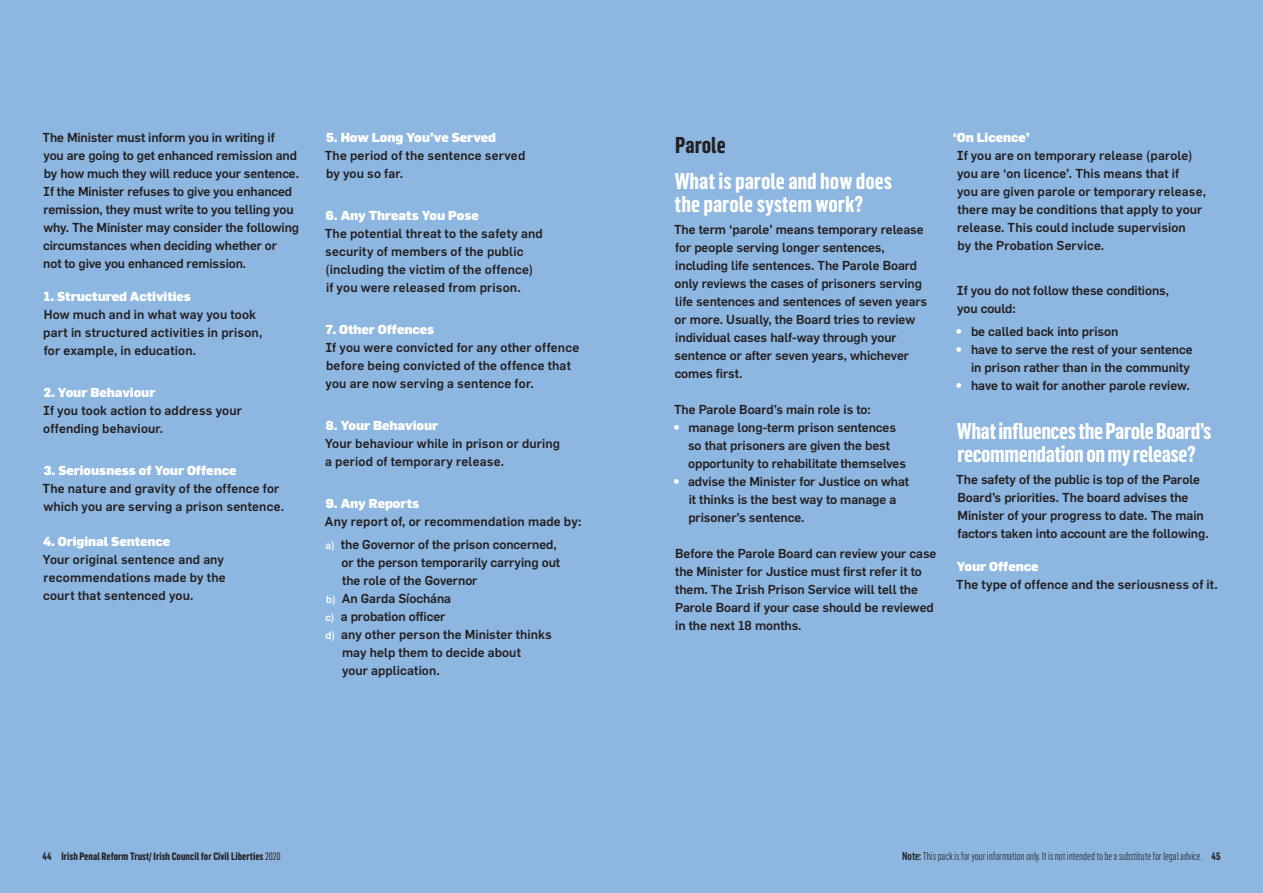
<style>
.page{position:relative;width:1263px;height:893px;background:#8db6e1}
.page>*{position:absolute;margin:0;border:0;box-sizing:border-box;transform-origin:0 0}
.t1{font:700 22.5px/22.5px "Flama Condensed";letter-spacing:-.02em;color:#fff}
.t2{font:700 22.5px/22.5px "Flama Condensed";color:#fff}
.t3{font:700 22.5px "Flama Condensed";color:#231f20}
.t4{font:500 12.75px/18px "Flama";letter-spacing:-.005em;color:#231f20}
.t5{font:500 12.75px/18px "Flama";letter-spacing:.015em;color:#231f20}
.t6{font:900 12.75px "Flama";letter-spacing:-.005em;color:#fff}
.t7{font:300 11.25px "Flama Condensed";letter-spacing:-.01em;color:#231f20}
.t8{font:700 10.5px "Flama Condensed";letter-spacing:.005em;color:#231f20}
.s1{font-size:10.5px;color:#fff}
.s2{font-weight:900;color:#fff}
.s3{font-weight:500}
.s4{font-weight:700;font-size:10.5px}
.s5{font-weight:400}
</style>
<div class="page">
<p class="t4" style="left:43px;top:128px;width:258px">The Minister must inform you in writing if<br>you are going to get enhanced remission and by how much they will reduce your sentence.<br>If the Minister refuses to give you enhanced remission, they must write to you telling you why. The Minister may consider the following circumstances when deciding whether or<br>not to give you enhanced remission.</p>
<p class="t6" style="left:44px;top:288px;width:149px">1. Structured Activities</p>
<p class="t5" style="left:43px;top:305px;width:221px">How much and in what way you took part in structured activities in prison, for example, in education.</p>
<p class="t6" style="left:43px;top:384px;width:114px">2. Your Behaviour</p>
<p class="t4" style="left:43px;top:401px;width:200px">If you took action to address your offending behaviour.</p>
<p class="t6" style="left:44px;top:462px;width:194px">3. Seriousness of Your Offence</p>
<p class="t5" style="left:43px;top:479px;width:243px">The nature and gravity of the offence for which you are serving a prison sentence.</p>
<p class="t6" style="left:43px;top:533px;width:129px">4. Original Sentence</p>
<p class="t4" style="left:43px;top:550px;width:184px">Your original sentence and any recommendations made by the court that sentenced you.</p>
<p class="t6" style="left:326px;top:129px;width:171px">5. How Long You’ve Served</p>
<p class="t5" style="left:325px;top:146px;width:202px">The period of the sentence served by you so far.</p>
<p class="t6" style="left:326px;top:207px;width:154px">6. Any Threats You Pose</p>
<p class="t5" style="left:325px;top:224px;width:220px">The potential threat to the safety and security of members of the public (including the victim of the offence) if you were released from prison.</p>
<p class="t6" style="left:325px;top:321px;width:110px">7. Other Offences</p>
<p class="t5" style="left:325px;top:338px;width:255px">If you were convicted for any other offence before being convicted of the offence that you are now serving a sentence for.</p>
<p class="t6" style="left:326px;top:417px;width:114px">8. Your Behaviour</p>
<p class="t4" style="left:325px;top:434px;width:237px">Your behaviour while in prison or during a period of temporary release.</p>
<p class="t6" style="left:326px;top:495px;width:95px">9. Any Reports</p>
<p class="t4" style="left:325px;top:510px;width:258px;line-height:22.4px">Any report of, or recommendation made by: <span class="s1">a)</span> the Governor of the prison concerned,</p>
<p class="t4" style="left:342px;top:553px;width:220px">or the person temporarily carrying out</p>
<p class="t4" style="left:342px;top:571px;width:137px">the role of the Governor</p>
<p class="t4" style="left:326px;top:589px;width:126px"><span class="s1">b)</span> An Garda Síochána</p>
<p class="t4" style="left:325px;top:607px;width:122px"><span class="s1">c)</span> a probation officer</p>
<p class="t4" style="left:325px;top:625px;width:228px"><span class="s1">d)</span> any other person the Minister thinks</p>
<p class="t4" style="left:342px;top:643px;width:180px">may help them to decide about</p>
<p class="t4" style="left:342px;top:661px;width:99px">your application.</p>
<h1 class="t3" style="left:675px;top:131px;width:52px">Parole</h1>
<h1 class="t2" style="left:675px;top:169px;width:219px">What is parole and how does the parole system work?</h1>
<p class="t4" style="left:674px;top:220px;width:255px">The term ‘parole’ means temporary release for people serving longer sentences, including life sentences. The Parole Board only reviews the cases of prisoners serving life sentences and sentences of seven years or more. Usually, the Board tries to review individual cases half-way through your sentence or after seven years, whichever comes first.</p>
<p class="t4" style="left:674px;top:400px;width:198px">The Parole Board’s main role is to:</p>
<p class="t4" style="left:688px;top:418px;width:220px;text-indent:-15px"><span class="s2">•</span> manage long-term prison sentences so that prisoners are given the best opportunity to rehabilitate themselves</p>
<p class="t4" style="left:688px;top:472px;width:222px;text-indent:-15px"><span class="s2">•</span> advise the Minister for Justice on what it thinks is the best way to manage a prisoner’s sentence.</p>
<p class="t4" style="left:675px;top:544px;width:263px">Before the Parole Board can review your case the Minister for Justice must first refer it to them. The Irish Prison Service will tell the Parole Board if your case should be reviewed in the next 18 months.</p>
<p class="t6" style="left:953px;top:129px;width:79px">‘On Licence’</p>
<p class="t4" style="left:957px;top:146px;width:250px">If you are on temporary release (parole) you are ‘on licence’. This means that if<br>you are given parole or temporary release, there may be conditions that apply to your release. This could include supervision<br>by the Probation Service.</p>
<p class="t4" style="left:957px;top:281px;width:214px">If you do not follow these conditions, you could:</p>
<p class="t4" style="left:956px;top:322px;width:164px"><span class="s2">•</span> be called back into prison</p>
<p class="t4" style="left:956px;top:340px;width:238px;text-align:right"><span class="s2">•</span> have to serve the rest of your sentence in prison rather than in the community</p>
<p class="t4" style="left:956px;top:376px;width:235px"><span class="s2">•</span> have to wait for another parole review.</p>
<h1 class="t1" style="left:957px;top:419px;width:256px">What influences the Parole Board’s recommendation on my release?</h1>
<p class="t4" style="left:956px;top:470px;width:254px">The safety of the public is top of the Parole Board’s priorities. The board advises the Minister of your progress to date. The main factors taken into account are the following.</p>
<p class="t6" style="left:957px;top:558px;width:83px">Your Offence</p>
<p class="t4" style="left:956px;top:575px;width:263px">The type of offence and the seriousness of it.</p>
<p class="t8" style="left:43px;top:850px;width:10px">44</p>
<p class="t7" style="left:902px;top:849px;width:320px"><span class="s3">Note:</span>This pack is for your information only. It is not intended to be a substitute for legal advice. <span class="s4">45</span></p>
<p class="t8" style="left:61px;top:850px;width:221px">Irish Penal Reform Trust/ Irish Council for Civil Liberties <span class="s5">2020</span></p>
</div>
